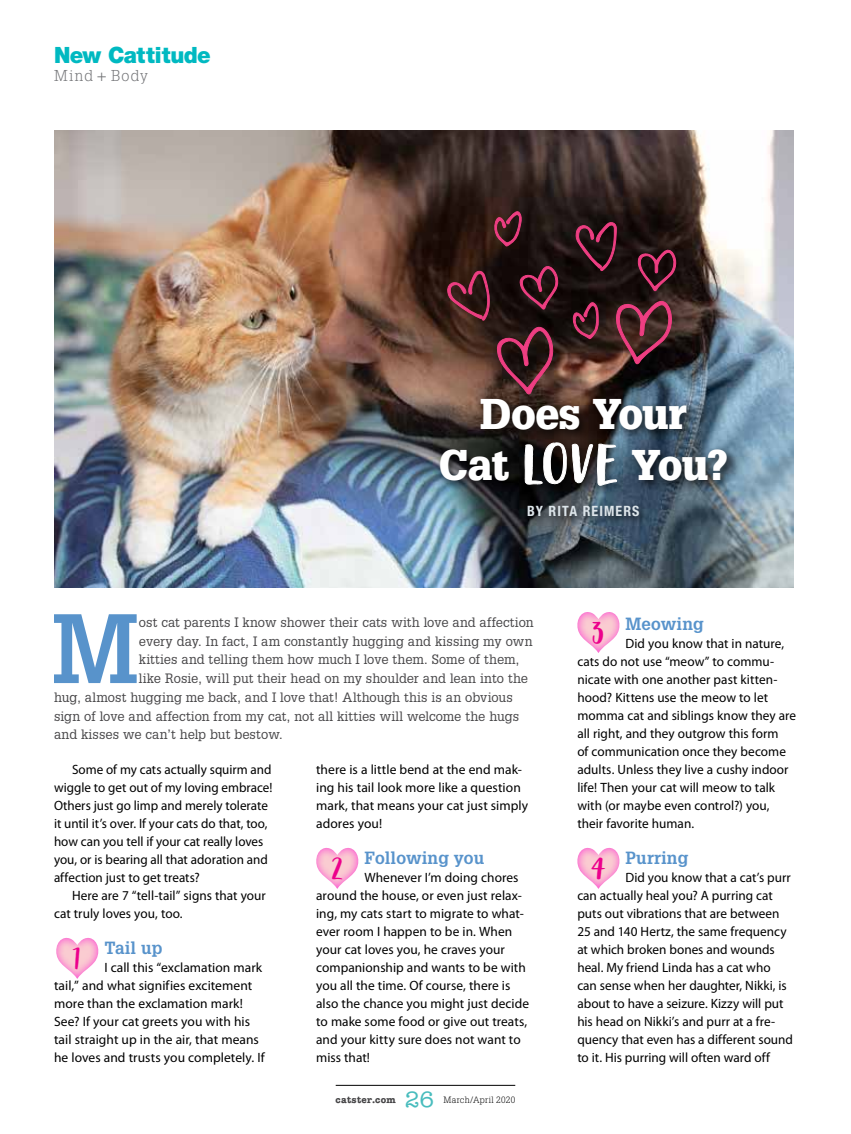
<style>
.page{position:relative;width:851px;height:1134px;background:#fff}
.page>*{position:absolute;margin:0;border:0;box-sizing:border-box;transform-origin:0 0}
.t1{font:700 96.15px "Glypha LT Std";color:#5893cb;scale:.96 1}
.t2{font:900 42px/51px "Glypha LT Std";letter-spacing:-.01em;color:#fff;text-align:center}
.t3{font:28.5px "Garden Grown";color:#ec008c;scale:1.08 1}
.t4{font:900 22.5px "Helvetica Neue LT Std";letter-spacing:-.025em;color:#00b9c1;scale:.96 1}
.t5{font:500 22.5px "American Typewriter Std";color:#48bcbd}
.t6{font:700 17.25px "Glypha LT Std";letter-spacing:.005em;color:#5893cb}
.t7{font:300 15.3px "Glypha LT Std";letter-spacing:.075em;color:#717275}
.t8{font:700 condensed 14.25px "Helvetica Neue LT Std";letter-spacing:.075em;color:#dde5ea}
.t9{font:13.5px/18px "Myriad Pro";color:#000}
.t10{font:13.35px "Glypha LT Std";color:#464547}
.t11{font:700 9.45px "American Typewriter Std";letter-spacing:.035em;color:#464547}
.t12{font:300 9px "Glypha LT Std";letter-spacing:.045em;color:#000}
.s1{font-size:16.5px}
.s2{font-family:"Garden Grown Caps";font-weight:400;font-size:53.85px}
</style>
<div class="page">
<hr style="left:336px;top:1085px;width:179px;height:1px;background:#000">
<img style="left:54px;top:130px;width:739px;height:458px">
<div style="left:435px;top:394px;width:302px;height:133px;background:#000;opacity:.75"></div>
<svg style="left:524px;top:437px;width:93px;height:87px;background:#393d41"></svg>
<svg style="left:575px;top:221px;width:42px;height:51px;background:#451826"></svg>
<svg style="left:637px;top:249px;width:40px;height:43px;background:#481927"></svg>
<svg style="left:615px;top:299px;width:59px;height:66px;background:#5a2731"></svg>
<svg style="left:494px;top:211px;width:27px;height:36px"></svg>
<svg style="left:447px;top:270px;width:43px;height:51px;background:#58232b"></svg>
<svg style="left:519px;top:265px;width:41px;height:46px;background:#451925"></svg>
<svg style="left:496px;top:325px;width:59px;height:71px;background:#51232b"></svg>
<svg style="left:572px;top:301px;width:26px;height:39px"></svg>
<div style="left:54px;top:935px;width:45px;height:45px;background:#ec008c;opacity:.75"></div>
<div style="left:314px;top:845px;width:45px;height:45px;background:#ec008c;opacity:.75"></div>
<div style="left:575px;top:610px;width:45px;height:45px;background:#ec008c;opacity:.75"></div>
<div style="left:575px;top:845px;width:45px;height:45px;background:#ec008c;opacity:.75"></div>
<h3 class="t4" style="left:54px;top:41px;width:165px">New Cattitude</h3>
<p class="t7" style="left:54px;top:67px;width:95px">Mind <span class="s1">+</span> Body</p>
<h2 class="t2" style="left:439px;top:389px;width:290px">Does Your<br>Cat <span class="s2">LOVE</span> You?</h2>
<p class="t8" style="left:527px;top:503px;width:114px">BY RITA REIMERS</p>
<h1 class="t1" style="left:52px;top:589px;width:92px">M</h1>
<p class="t10" style="left:139px;top:614px;width:396px">ost cat parents I know shower their cats with love and affection</p>
<p class="t10" style="left:139px;top:633px;width:395px">every day. In fact, I am constantly hugging and kissing my own</p>
<p class="t10" style="left:139px;top:651px;width:382px">kitties and telling them how much I love them. Some of them,</p>
<p class="t10" style="left:139px;top:670px;width:390px">like Rosie, will put their head on my shoulder and lean into the</p>
<p class="t10" style="left:54px;top:689px;width:460px">hug, almost hugging me back, and I love that! Although this is an obvious</p>
<p class="t10" style="left:54px;top:708px;width:466px">sign of love and affection from my cat, not all kitties will welcome the hugs</p>
<p class="t10" style="left:54px;top:726px;width:230px">and kisses we can’t help but bestow.</p>
<p class="t9" style="left:316px;top:761px;width:213px">there is a little bend at the end mak&shy;ing his tail look more like a question mark, that means your cat just simply adores you!</p>
<p class="t6" style="left:364px;top:847px;width:121px">Following you</p>
<p class="t9" style="left:316px;top:869px;width:214px;text-indent:48px">Whenever I’m doing chores around the house, or even just relax&shy;ing, my cats start to migrate to what&shy;ever room I happen to be in. When your cat loves you, he craves your companionship and wants to be with you all the time. Of course, there is also the chance you might just decide to make some food or give out treats, and your kitty sure does not want to miss that!</p>
<p class="t9" style="left:54px;top:761px;width:220px;text-indent:18px">Some of my cats actually squirm and wiggle to get out of my loving embrace!<br>Others just go limp and merely tolerate it until it’s over. If your cats do that, too, how can you tell if your cat really loves you, or is bearing all that adoration and affection just to get treats?</p>
<p class="t9" style="left:54px;top:887px;width:213px;text-indent:18px">Here are 7 “tell-tail” signs that your cat truly loves you, too.</p>
<p class="t6" style="left:104px;top:937px;width:60px">Tail up</p>
<p class="t9" style="left:54px;top:959px;width:212px;text-indent:50px">I call this “exclamation mark tail,” and what signifies excitement more than the exclamation mark!<br>See? If your cat greets you with his tail straight up in the air, that means he loves and trusts you completely. If</p>
<h3 class="t3" style="left:332px;top:850px;width:11px">2</h3>
<h3 class="t3" style="left:74px;top:940px;width:8px">1</h3>
<p class="t11" style="left:335px;top:1094px;width:62px">catster.com</p>
<h3 class="t5" style="left:405px;top:1087px;width:31px">26</h3>
<p class="t12" style="left:443px;top:1094px;width:73px">March/April 2020</p>
<p class="t6" style="left:625px;top:613px;width:80px">Meowing</p>
<p class="t9" style="left:577px;top:635px;width:220px;text-indent:48px">Did you know that in nature, cats do not use “meow” to commu&shy;nicate with one another past kitten&shy;hood? Kittens use the meow to let momma cat and siblings know they are all right, and they outgrow this form<br>of communication once they become adults. Unless they live a cushy indoor life! Then your cat will meow to talk with (or maybe even control?) you, their favorite human.</p>
<p class="t6" style="left:625px;top:847px;width:64px">Purring</p>
<p class="t9" style="left:577px;top:869px;width:217px;text-indent:48px">Did you know that a cat’s purr can actually heal you? A purring cat puts out vibrations that are between 25 and 140 Hertz, the same frequency at which broken bones and wounds heal. My friend Linda has a cat who can sense when her daughter, Nikki, is about to have a seizure. Kizzy will put his head on Nikki’s and purr at a fre&shy;quency that even has a different sound to it. His purring will often ward off</p>
<h3 class="t3" style="left:592px;top:614px;width:12px">3</h3>
<h3 class="t3" style="left:592px;top:850px;width:13px">4</h3>
</div>
